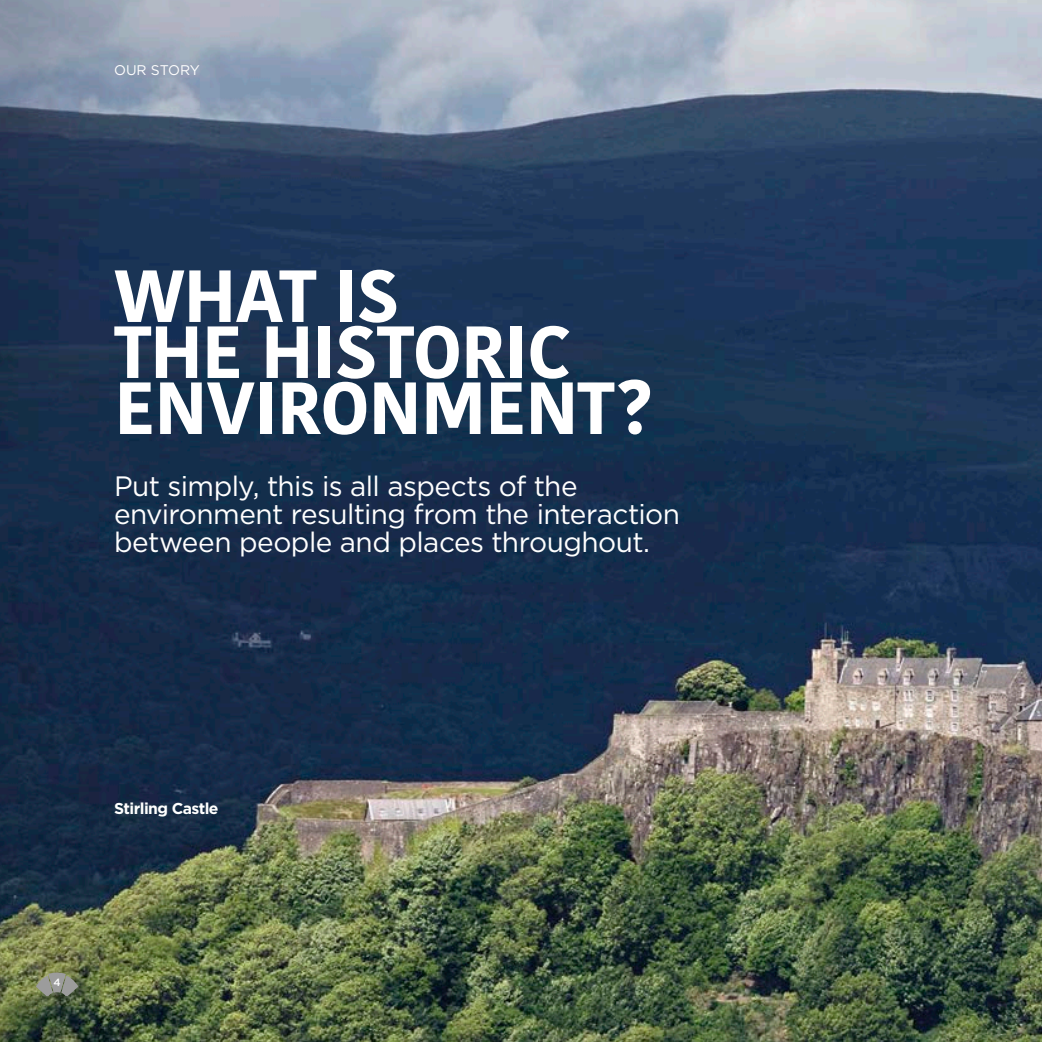
<style>
.page{position:relative;width:1042px;height:1042px;background:#fff}
.page>*{position:absolute;margin:0;border:0;box-sizing:border-box;transform-origin:0 0}
.t1{font:700 73.5px/56px "Kohinoor Bangla";letter-spacing:-.02em;color:#fff}
.HES_Intro{font:28px/28px "Gotham HTF";letter-spacing:-.02em;color:#fff}
.HT_Caption{font:700 15.75px "Gotham HTF";letter-spacing:-.035em;color:#fff}
.t2{font:14px "Gotham HTF";letter-spacing:-.01em;color:#fff}
.t3{font:500 10.5px "Gotham HTF";color:#fff}
</style>
<div class="page">
<img style="left:0;top:0;width:1042px;height:1042px">
<svg style="left:36px;top:972px;width:42px;height:24px"></svg>
<p class="t2" style="left:114px;top:62px;width:87px">OUR STORY</p>
<p class="t1" style="left:114px;top:265px;width:540px">WHAT IS<br>THE HISTORIC<br>ENVIRONMENT?</p>
<p class="HES_Intro" style="left:114px;top:471px;width:567px">Put simply, this is all aspects of the environment resulting from the interaction between people and places throughout.</p>
<p class="HT_Caption" style="left:114px;top:799px;width:106px">Stirling Castle</p>
<p class="t3" style="left:53px;top:976px;width:9px">4</p>
</div>
